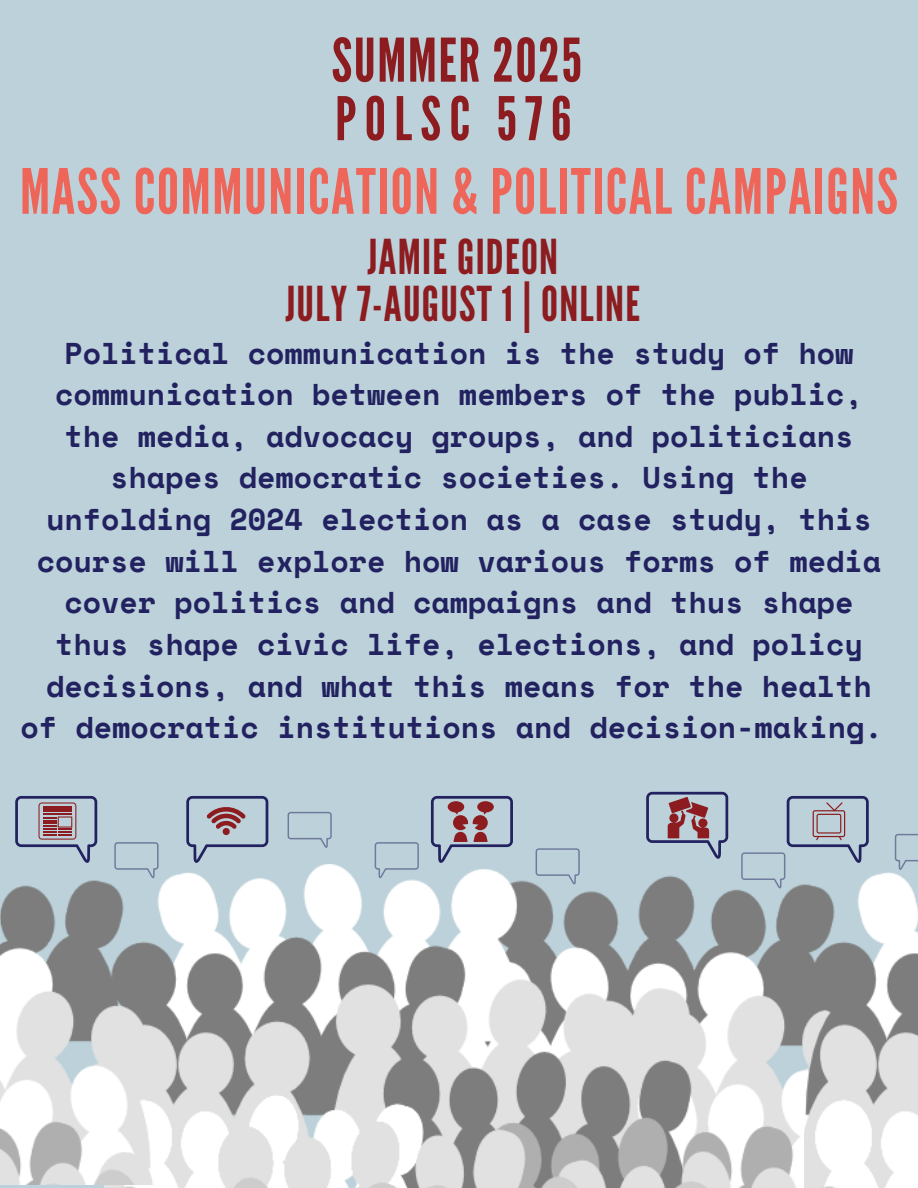
<style>
.page{position:relative;width:918px;height:1188px;background:#bcd1d9}
.page>*{position:absolute;margin:0;border:0;box-sizing:border-box;transform-origin:0 0}
.t1{font:62.25px "League Gothic";letter-spacing:.025em;color:#ee6659}
.t2{font:60px/58.5px "League Gothic";letter-spacing:.025em;color:#8c1c1f}
.t3{font:48px/47.2px "League Gothic";letter-spacing:.025em;color:#8c1c1f;text-align:center}
.t4{font:700 30px/41.7px "Space Mono";color:#222260;text-align:center}
</style>
<div class="page">
<img style="left:104px;top:865px;width:700px;height:323px">
<img style="left:804px;top:872px;width:114px;height:316px">
<img style="left:0;top:865px;width:160px;height:319px">
<svg style="left:15px;top:796px;width:83px;height:67px"></svg>
<svg style="left:186px;top:796px;width:82px;height:67px"></svg>
<svg style="left:430px;top:796px;width:83px;height:67px"></svg>
<svg style="left:646px;top:792px;width:83px;height:67px"></svg>
<svg style="left:114px;top:842px;width:46px;height:37px"></svg>
<svg style="left:288px;top:812px;width:44px;height:36px"></svg>
<svg style="left:894px;top:834px;width:24px;height:36px"></svg>
<svg style="left:536px;top:848px;width:45px;height:37px"></svg>
<svg style="left:373px;top:842px;width:46px;height:37px"></svg>
<svg style="left:741px;top:796px;width:130px;height:93px"></svg>
<h2 class="t2" style="left:332px;top:32px;width:252px">SUMMER 2025<br>POLSC 576</h2>
<h1 class="t1" style="left:20px;top:156px;width:879px">MASS COMMUNICATION &amp; POLITICAL CAMPAIGNS</h1>
<p class="t3" style="left:285px;top:234px;width:356px">JAMIE GIDEON<br>JULY 7-AUGUST 1 | ONLINE</p>
<h1 class="t4" style="left:20px;top:331px;width:864px">Political communication is the study of how communication between members of the public, the media, advocacy groups, and politicians shapes democratic societies. Using the unfolding 2024 election as a case study, this course will explore how various forms of media cover politics and campaigns and thus shape thus shape civic life, elections, and policy decisions, and what this means for the health of democratic institutions and decision-making.</h1>
</div>
